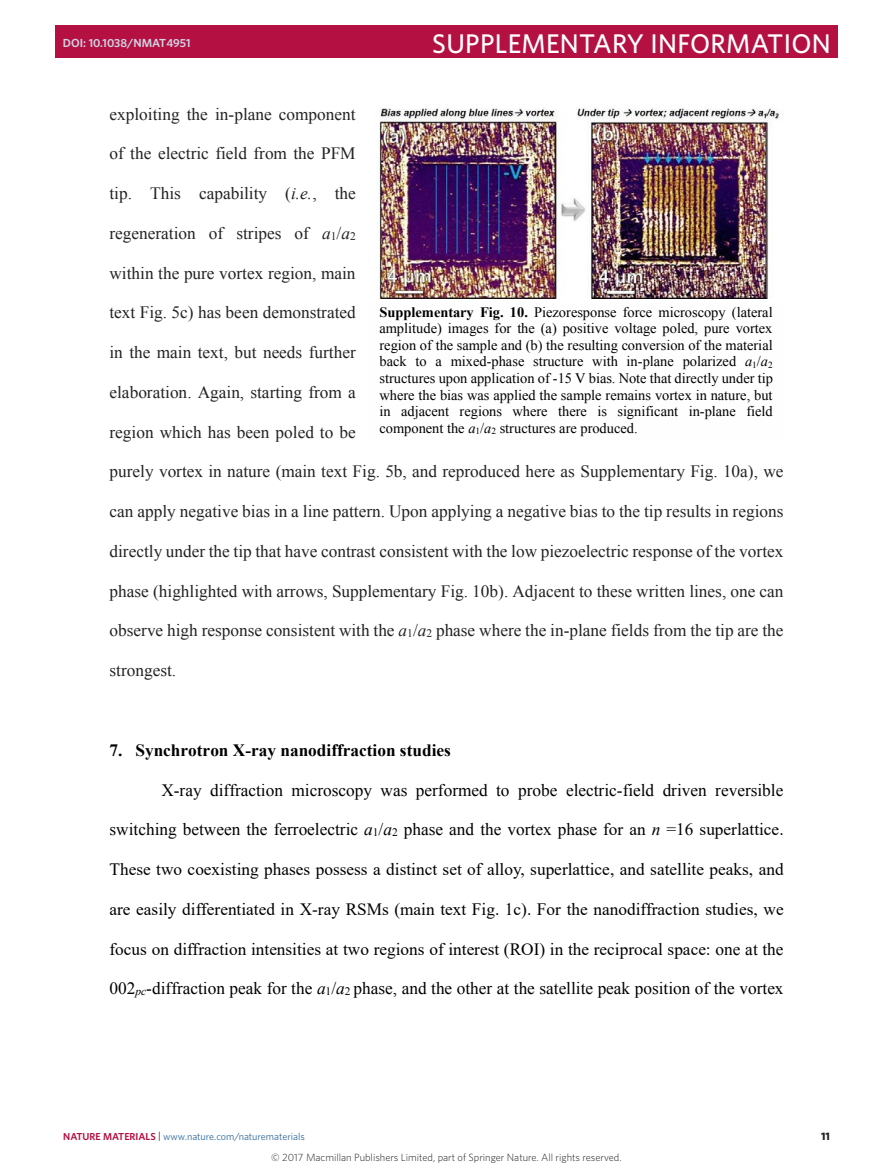
<style>
.page{position:relative;width:893px;height:1174px;background:#fff}
.page>*{position:absolute;margin:0;border:0;box-sizing:border-box;transform-origin:0 0}
.t1{font:500 27px "Whitney";letter-spacing:.01em;color:#fff}
.t2{font:17.25px "Times New Roman";color:#222}
.t3{font:17.25px "Times New Roman";color:#000}
.t4{font:700 17.25px "Times New Roman";color:#000}
.t5{font:14.4px/16.6px "Times New Roman";color:#000;text-align:justify}
.t6{font:600 11.7px "Whitney";color:#cfd4e4}
.t7{font:700 10.8px "Whitney";color:#231f20}
.t8{font:300 10.5px "Whitney";color:#231f20}
.t9{font:10.2px "Whitney";color:#316a9f}
.s1{font-style:italic}
.s2{font-size:11.55px}
.s3{font-weight:700}
.s4{font-style:italic;font-size:11.55px}
.s5{font-weight:600;color:#b41142}
.s6{color:#231f20}
</style>
<div class="page">
<div style="left:56px;top:25px;width:782px;height:33px;background:#b41142"></div>
<img style="left:379px;top:108px;width:401px;height:190px">
<p class="t6" style="left:63px;top:35px;width:129px">DOI: 10.1038/NMAT4951</p>
<h1 class="t1" style="left:432px;top:25px;width:400px">SUPPLEMENTARY INFORMATION</h1>
<p class="t2" style="left:109px;top:102px;width:248px">exploiting the in-plane component</p>
<p class="t2" style="left:109px;top:142px;width:248px">of the electric field from the PFM</p>
<p class="t2" style="left:109px;top:182px;width:248px">tip. This capability (<span class="s1">i.e.</span>, the</p>
<p class="t2" style="left:109px;top:221px;width:248px">regeneration of stripes of <span class="s1">a</span><span class="s2">1</span>/<span class="s1">a</span><span class="s2">2</span></p>
<p class="t2" style="left:109px;top:261px;width:247px">within the pure vortex region, main</p>
<p class="t2" style="left:109px;top:301px;width:248px">text Fig. 5c) has been demonstrated</p>
<p class="t2" style="left:109px;top:341px;width:248px">in the main text, but needs further</p>
<p class="t2" style="left:109px;top:380px;width:248px">elaboration. Again, starting from a</p>
<p class="t2" style="left:109px;top:420px;width:248px">region which has been poled to be</p>
<p class="t2" style="left:109px;top:460px;width:676px">purely vortex in nature (main text Fig. 5b, and reproduced here as Supplementary Fig. 10a), we</p>
<p class="t2" style="left:110px;top:500px;width:675px">can apply negative bias in a line pattern. Upon applying a negative bias to the tip results in regions</p>
<p class="t2" style="left:110px;top:539px;width:675px">directly under the tip that have contrast consistent with the low piezoelectric response of the vortex</p>
<p class="t2" style="left:110px;top:579px;width:675px">phase (highlighted with arrows, Supplementary Fig. 10b). Adjacent to these written lines, one can</p>
<p class="t2" style="left:110px;top:619px;width:675px">observe high response consistent with the <span class="s1">a</span><span class="s2">1</span>/<span class="s1">a</span><span class="s2">2</span> phase where the in-plane fields from the tip are the</p>
<p class="t2" style="left:110px;top:659px;width:68px">strongest.</p>
<p class="t5" style="left:379px;top:303px;width:395px"><span class="s3">Supplementary Fig. 10.</span> Piezoresponse force microscopy (lateral amplitude) images for the (a) positive voltage poled, pure vortex region of the sample and (b) the resulting conversion of the material back to a mixed-phase structure with in-plane polarized <span class="s1">a</span><sub>1</sub>/<span class="s1">a</span><sub>2 </sub>structures upon application of -15 V bias. Note that directly under tip where the bias was applied the sample remains vortex in nature, but in adjacent regions where there is significant in-plane field component the <span class="s1">a</span><sub>1</sub>/<span class="s1">a</span><sub>2</sub> structures are produced.</p>
<p class="t4" style="left:110px;top:738px;width:343px">7. Synchrotron X-ray nanodiffraction studies</p>
<p class="t3" style="left:161px;top:778px;width:623px">X-ray diffraction microscopy was performed to probe electric-field driven reversible</p>
<p class="t3" style="left:110px;top:818px;width:676px">switching between the ferroelectric <span class="s1">a</span><span class="s2">1</span>/<span class="s1">a</span><span class="s2">2</span> phase and the vortex phase for an <span class="s1">n</span> =16 superlattice.</p>
<p class="t3" style="left:110px;top:857px;width:676px">These two coexisting phases possess a distinct set of alloy, superlattice, and satellite peaks, and</p>
<p class="t3" style="left:110px;top:896px;width:676px">are easily differentiated in X-ray RSMs (main text Fig. 1c). For the nanodiffraction studies, we</p>
<p class="t3" style="left:110px;top:936px;width:676px">focus on diffraction intensities at two regions of interest (ROI) in the reciprocal space: one at the</p>
<p class="t3" style="left:110px;top:977px;width:675px">002<span class="s4">pc</span>-diffraction peak for the <span class="s1">a</span><span class="s2">1</span>/<span class="s1">a</span><span class="s2">2</span> phase, and the other at the satellite peak position of the vortex</p>
<p class="t9" style="left:63px;top:1129px;width:243px"><span class="s5">NATURE MATERIALS</span> <span class="s6">|</span> www.nature.com/naturematerials</p>
<p class="t7" style="left:821px;top:1128px;width:10px">11</p>
<p class="t8" style="left:271px;top:1150px;width:352px">© 2017 Macmillan Publishers Limited, part of Springer Nature. All rights reserved.</p>
</div>
